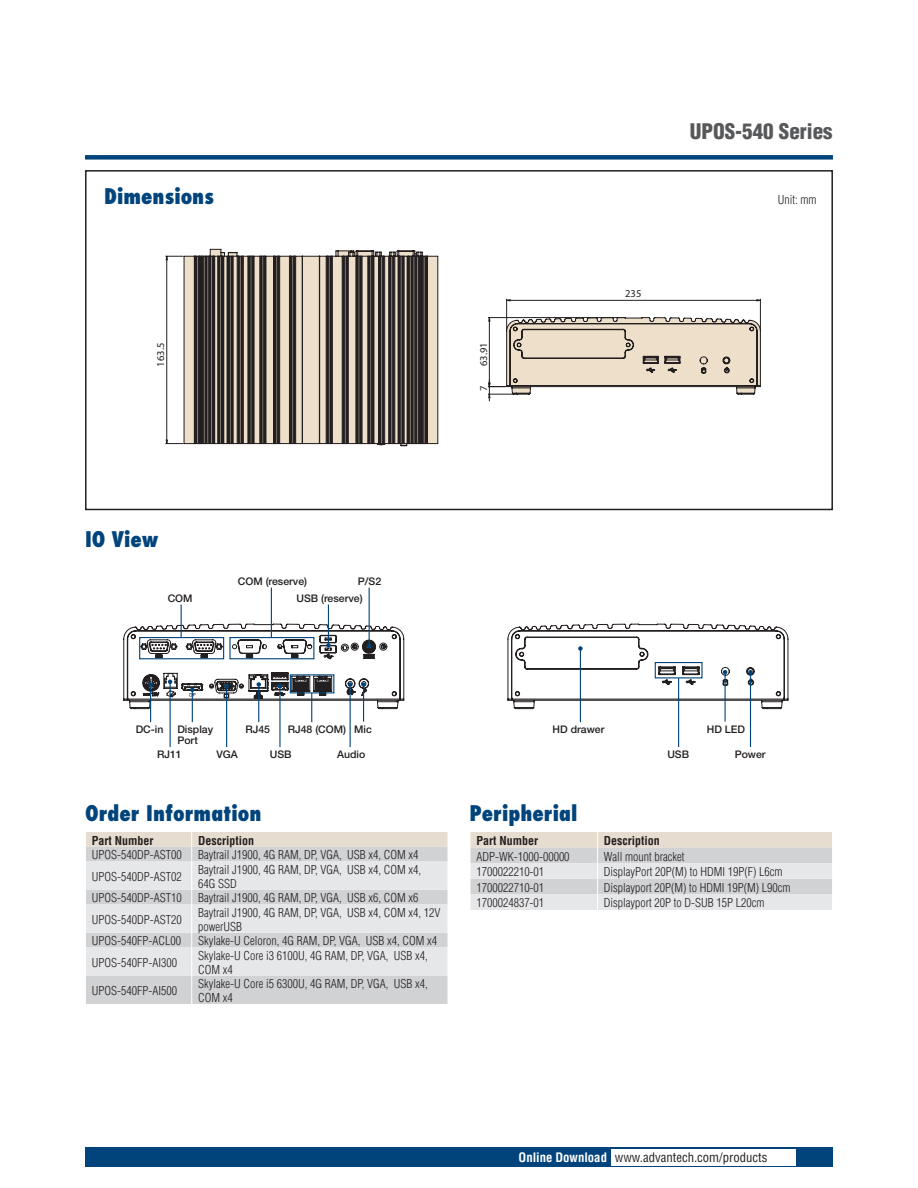
<style>
.page{position:relative;width:918px;height:1188px;background:#fff}
.page>*{position:absolute;margin:0;border:0;box-sizing:border-box;transform-origin:0 0}
.t1{font:800 condensed 21px "Futura";color:#00447b}
.t2{font:900 condensed 21px "Helvetica";color:#57585a}
.t3{font:condensed 12.75px "Helvetica";color:#231f20}
.t4{font:300 condensed 12px/13.5px "Helvetica";color:#231f20}
.t5{font:700 condensed 12px "Helvetica";color:#231f20}
.t6{font:500 10.5px/10.4px "Helvetica Neue";color:#231f20}
.t7{font:10.5px "Myriad Pro";color:#231f20}
.s1{font-weight:700;color:#fff}
</style>
<div class="page">
<div style="left:85px;top:155px;width:748px;height:5px;background:#00447b"></div>
<div style="left:85px;top:1147px;width:748px;height:20px;background:#00447b"></div>
<div style="left:611px;top:1149px;width:184px;height:16px;background:#fff"></div>
<div style="left:85px;top:170px;width:748px;height:340px;border:2px solid #231f20"></div>
<svg style="left:86px;top:832px;width:362px;height:172px;background:#ddddde"></svg>
<svg style="left:470px;top:832px;width:362px;height:78px;background:#dedcdb"></svg>
<hr style="left:506px;top:299px;width:1px;height:31px;background:#231f20">
<hr style="left:760px;top:299px;width:1px;height:31px;background:#231f20">
<svg style="left:506px;top:299px;width:255px;height:3px"></svg>
<svg style="left:165px;top:255px;width:18px;height:189px"></svg>
<svg style="left:488px;top:316px;width:273px;height:85px"></svg>
<svg style="left:183px;top:249px;width:256px;height:198px;background:#7f776e"></svg>
<svg style="left:507px;top:623px;width:282px;height:87px"></svg>
<hr style="left:181px;top:605px;width:1px;height:33px;background:#00447b">
<hr style="left:328px;top:605px;width:1px;height:40px;background:#00447b">
<hr style="left:271px;top:588px;width:1px;height:50px;background:#00447b">
<hr style="left:369px;top:588px;width:1px;height:58px;background:#00447b">
<svg style="left:123px;top:623px;width:282px;height:99px"></svg>
<hr style="left:580px;top:649px;width:1px;height:73px;background:#00447b">
<hr style="left:192px;top:690px;width:1px;height:32px;background:#00447b">
<hr style="left:170px;top:682px;width:1px;height:65px;background:#00447b">
<hr style="left:226px;top:686px;width:1px;height:61px;background:#00447b">
<hr style="left:279px;top:686px;width:2px;height:61px;background:#00447b">
<hr style="left:350px;top:685px;width:1px;height:62px;background:#00447b">
<hr style="left:363px;top:685px;width:1px;height:37px;background:#00447b">
<hr style="left:725px;top:672px;width:1px;height:50px;background:#00447b">
<hr style="left:750px;top:672px;width:1px;height:75px;background:#00447b">
<div style="left:655px;top:662px;width:48px;height:16px;border:1px solid #00447b"></div>
<hr style="left:678px;top:678px;width:1px;height:69px;background:#00447b">
<div style="left:290px;top:674px;width:44px;height:19px;border:1px solid #00447b"></div>
<h1 class="t2" style="left:690px;top:119px;width:144px">UPOS-540 Series</h1>
<h1 class="t1" style="left:104px;top:183px;width:111px">Dimensions</h1>
<p class="t4" style="left:778px;top:193px;width:40px">Unit: mm</p>
<p class="t7" style="left:154px;top:367px;width:25px;rotate:-90deg">163.5</p>
<p class="t7" style="left:477px;top:366px;width:25px;rotate:-90deg">63.91</p>
<p class="t7" style="left:477px;top:391px;width:7px;rotate:-90deg">7</p>
<h1 class="t1" style="left:85px;top:526px;width:75px">IO View</h1>
<p class="t6" style="left:168px;top:593px;width:26px">COM</p>
<p class="t6" style="left:238px;top:576px;width:71px">COM (reserve)</p>
<p class="t6" style="left:358px;top:576px;width:25px">P/S2</p>
<p class="t6" style="left:296px;top:593px;width:68px">USB (reserve)</p>
<p class="t7" style="left:625px;top:287px;width:18px">235</p>
<p class="t6" style="left:136px;top:724px;width:29px">DC-in</p>
<p class="t6" style="left:245px;top:724px;width:26px">RJ45</p>
<p class="t6" style="left:288px;top:724px;width:86px">RJ48 (COM) Mic</p>
<p class="t6" style="left:553px;top:724px;width:53px">HD drawer</p>
<p class="t6" style="left:707px;top:724px;width:40px">HD LED</p>
<p class="t6" style="left:735px;top:749px;width:32px">Power</p>
<p class="t6" style="left:177px;top:724px;width:37px">Display<br>Port</p>
<p class="t6" style="left:157px;top:749px;width:26px">RJ11</p>
<p class="t6" style="left:217px;top:749px;width:23px">VGA</p>
<p class="t6" style="left:270px;top:749px;width:23px">USB</p>
<p class="t6" style="left:337px;top:749px;width:30px">Audio</p>
<p class="t6" style="left:667px;top:749px;width:23px">USB</p>
<h1 class="t1" style="left:85px;top:800px;width:178px">Order Information</h1>
<p class="t5" style="left:92px;top:833px;width:63px">Part Number</p>
<p class="t5" style="left:198px;top:833px;width:57px">Description</p>
<p class="t4" style="left:92px;top:848px;width:91px">UPOS-540DP-AST00</p>
<p class="t4" style="left:198px;top:848px;width:222px">Baytrail J1900, 4G RAM, DP, VGA, USB x4, COM x4</p>
<p class="t4" style="left:92px;top:870px;width:91px">UPOS-540DP-AST02</p>
<p class="t4" style="left:198px;top:863px;width:225px">Baytrail J1900, 4G RAM, DP, VGA, USB x4, COM x4,<br>64G SSD</p>
<p class="t4" style="left:92px;top:891px;width:91px">UPOS-540DP-AST10</p>
<p class="t4" style="left:198px;top:891px;width:222px">Baytrail J1900, 4G RAM, DP, VGA, USB x6, COM x6</p>
<p class="t4" style="left:92px;top:913px;width:91px">UPOS-540DP-AST20</p>
<p class="t4" style="left:198px;top:906px;width:244px">Baytrail J1900, 4G RAM, DP, VGA, USB x4, COM x4, 12V powerUSB</p>
<p class="t4" style="left:92px;top:934px;width:91px">UPOS-540FP-ACL00</p>
<p class="t4" style="left:198px;top:934px;width:241px">Skylake-U Celoron, 4G RAM, DP, VGA, USB x4, COM x4</p>
<p class="t4" style="left:92px;top:956px;width:87px">UPOS-540FP-AI300</p>
<p class="t4" style="left:198px;top:949px;width:231px">Skylake-U Core i3 6100U, 4G RAM, DP, VGA, USB x4,<br>COM x4</p>
<p class="t4" style="left:92px;top:984px;width:87px">UPOS-540FP-AI500</p>
<p class="t4" style="left:198px;top:977px;width:231px">Skylake-U Core i5 6300U, 4G RAM, DP, VGA, USB x4,<br>COM x4</p>
<h1 class="t1" style="left:470px;top:800px;width:109px">Peripherial</h1>
<p class="t5" style="left:476px;top:833px;width:63px">Part Number</p>
<p class="t5" style="left:604px;top:833px;width:57px">Description</p>
<p class="t4" style="left:476px;top:849px;width:95px">ADP-WK-1000-00000</p>
<p class="t4" style="left:604px;top:849px;width:82px">Wall mount bracket</p>
<p class="t4" style="left:476px;top:865px;width:69px">1700022210-01</p>
<p class="t4" style="left:604px;top:865px;width:180px">DisplayPort 20P(M) to HDMI 19P(F) L6cm</p>
<p class="t4" style="left:476px;top:881px;width:69px">1700022710-01</p>
<p class="t4" style="left:604px;top:881px;width:188px">Displayport 20P(M) to HDMI 19P(M) L90cm</p>
<p class="t4" style="left:476px;top:896px;width:69px">1700024837-01</p>
<p class="t4" style="left:604px;top:896px;width:162px">Displayport 20P to D-SUB 15P L20cm</p>
<p class="t3" style="left:519px;top:1150px;width:250px"><span class="s1">Online Download</span> www.advantech.com/products</p>
</div>
